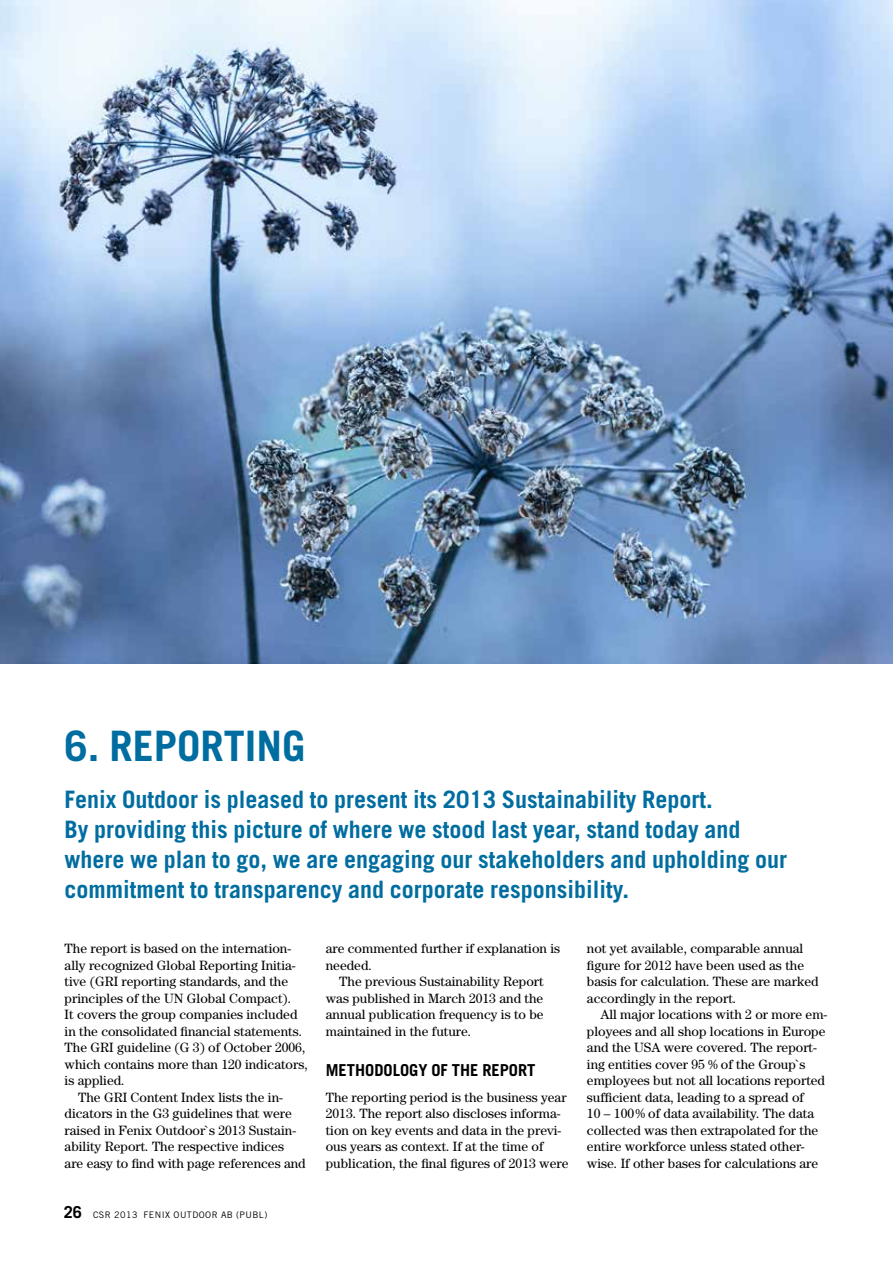
<style>
.page{position:relative;width:893px;height:1263px;background:#fff}
.page>*{position:absolute;margin:0;border:0;box-sizing:border-box;transform-origin:0 0}
.t1{font:700 42px "Trade Gothic";color:#006da0}
.t2{font:700 24px/30px "Trade Gothic";color:#006da0}
.t3{font:700 16.5px "Trade Gothic";color:#000}
.t4{font:13.5px/16.5px "Century";color:#000}
.t5{font:9px "Trade Gothic";letter-spacing:.05em;color:#000}
</style>
<div class="page">
<img style="left:0;top:0;width:893px;height:663px">
<h1 class="t1" style="left:64px;top:720px;width:243px">6. REPORTING</h1>
<p class="t2" style="left:64px;top:784px;width:724px">Fenix Outdoor is pleased to present its 2013 Sustainability Report.<br>By providing this picture of where we stood last year, stand today and where we plan to go, we are engaging our stakeholders and upholding our commitment to transparency and corporate responsibility.</p>
<p class="t4" style="left:65px;top:940px;width:228px">The report is based on the internation-</p>
<p class="t4" style="left:65px;top:956px;width:233px">ally recognized Global Reporting Initia-</p>
<p class="t4" style="left:65px;top:973px;width:225px">tive (GRI reporting standards, and the</p>
<p class="t4" style="left:65px;top:989px;width:228px">principles of the UN Global Compact).</p>
<p class="t4" style="left:65px;top:1006px;width:234px">It covers the group companies included</p>
<p class="t4" style="left:65px;top:1022px;width:239px">in the consolidated financial statements.</p>
<p class="t4" style="left:65px;top:1039px;width:242px">The GRI guideline (G 3) of October 2006,</p>
<p class="t4" style="left:65px;top:1055px;width:245px">which contains more than 120 indicators,</p>
<p class="t4" style="left:65px;top:1072px;width:62px">is applied.</p>
<p class="t4" style="left:78px;top:1088px;width:206px">The GRI Content Index lists the in-</p>
<p class="t4" style="left:65px;top:1105px;width:229px">dicators in the G3 guidelines that were</p>
<p class="t4" style="left:65px;top:1121px;width:233px">raised in Fenix Outdoor`s 2013 Sustain-</p>
<p class="t4" style="left:65px;top:1138px;width:221px">ability Report. The respective indices</p>
<p class="t4" style="left:65px;top:1154px;width:243px">are easy to find with page references and</p>
<p class="t3" style="left:64px;top:1201px;width:20px">26</p>
<p class="t5" style="left:93px;top:1209px;width:113px">CSR 2013 FENIX OUTDOOR</p>
<p class="t5" style="left:221px;top:1209px;width:48px">AB (PUB L)</p>
<p class="t4" style="left:326px;top:940px;width:236px">are commented further if explanation is needed.</p>
<p class="t4" style="left:326px;top:973px;width:219px;text-align:justify;text-indent:14px">The previous Sustainability Report was published in March 2013 and the annual publication frequency is to be maintained in the future.</p>
<p class="t3" style="left:326px;top:1060px;width:211px">METHODOLOGY OF THE REPORT</p>
<p class="t4" style="left:326px;top:1088px;width:244px">The reporting period is the business year 2013. The report also discloses informa&shy;tion on key events and data in the previ&shy;ous years as context. If at the time of publication, the final figures of 2013 were</p>
<p class="t4" style="left:587px;top:940px;width:233px">not yet available, comparable annual figure for 2012 have been used as the basis for calculation. These are marked accordingly in the report.</p>
<p class="t4" style="left:587px;top:1006px;width:242px;text-indent:14px">All major locations with 2 or more em&shy;ployees and all shop locations in Europe and the USA were covered. The report&shy;ing entities cover 95 % of the Group`s employees but not all locations reported sufficient data, leading to a spread of<br>10 – 100% of data availability. The data collected was then extrapolated for the entire workforce unless stated other&shy;wise. If other bases for calculations are</p>
</div>
